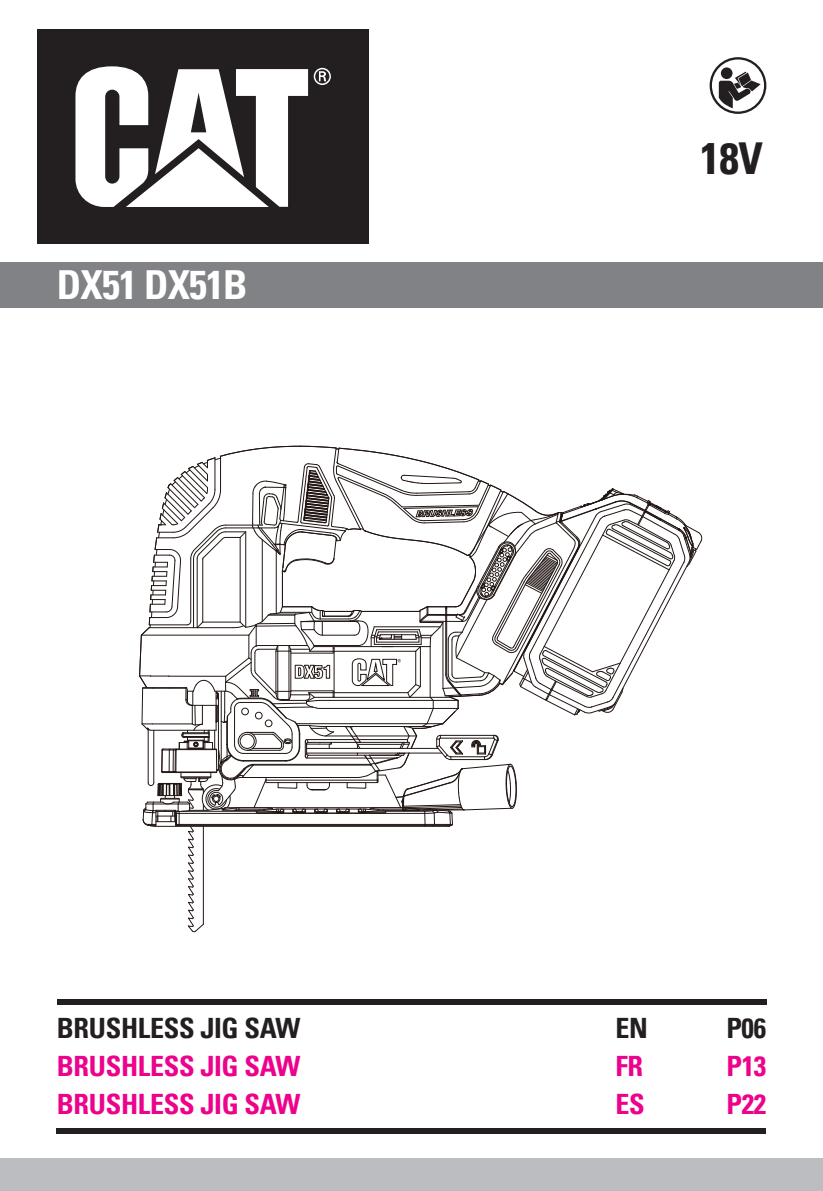
<style>
.page{position:relative;width:823px;height:1191px;background:#fff}
.page>*{position:absolute;margin:0;border:0;box-sizing:border-box;transform-origin:0 0}
.t1{font:700 condensed 44px "Univers LT";color:#231f20}
.t2{font:700 condensed 40px "Univers LT";letter-spacing:-.02em;color:#fff}
.t3{font:700 condensed 28px "Univers LT";letter-spacing:-.01em;color:#ed028c}
.t4{font:700 condensed 28px "Univers LT";letter-spacing:-.01em;color:#231f20}
</style>
<div class="page">
<div style="left:0;top:1158px;width:822px;height:33px;background:#bcbdc0"></div>
<div style="left:57px;top:1128px;width:708px;height:6px;background:#231f20"></div>
<div style="left:57px;top:999px;width:708px;height:6px;background:#231f20"></div>
<div style="left:0;top:262px;width:822px;height:45px;background:#808285"></div>
<svg style="left:710px;top:58px;width:54px;height:55px"></svg>
<div style="left:709px;top:57px;width:56px;height:57px;border:2px solid #231f20;border-radius:50%"></div>
<svg style="left:720px;top:67px;width:12px;height:12px"></svg>
<svg style="left:718px;top:72px;width:42px;height:36px"></svg>
<div style="left:37px;top:29px;width:332px;height:215px;background:#231f20"></div>
<svg style="left:75px;top:66px;width:256px;height:141px"></svg>
<svg style="left:139px;top:445px;width:563px;height:487px"></svg>
<h2 class="t2" style="left:57px;top:260px;width:192px">DX51 DX51B</h2>
<h1 class="t1" style="left:699px;top:131px;width:64px">18V</h1>
<p class="t4" style="left:57px;top:1010px;width:245px">BRUSHLESS JIG SAW</p>
<p class="t4" style="left:615px;top:1010px;width:34px">EN</p>
<p class="t4" style="left:726px;top:1010px;width:41px">P06</p>
<p class="t3" style="left:57px;top:1048px;width:245px">BRUSHLESS JIG SAW</p>
<p class="t3" style="left:615px;top:1048px;width:29px">FR</p>
<p class="t3" style="left:726px;top:1048px;width:41px">P13</p>
<p class="t3" style="left:57px;top:1086px;width:245px">BRUSHLESS JIG SAW</p>
<p class="t3" style="left:615px;top:1086px;width:31px">ES</p>
<p class="t3" style="left:726px;top:1086px;width:41px">P22</p>
</div>
